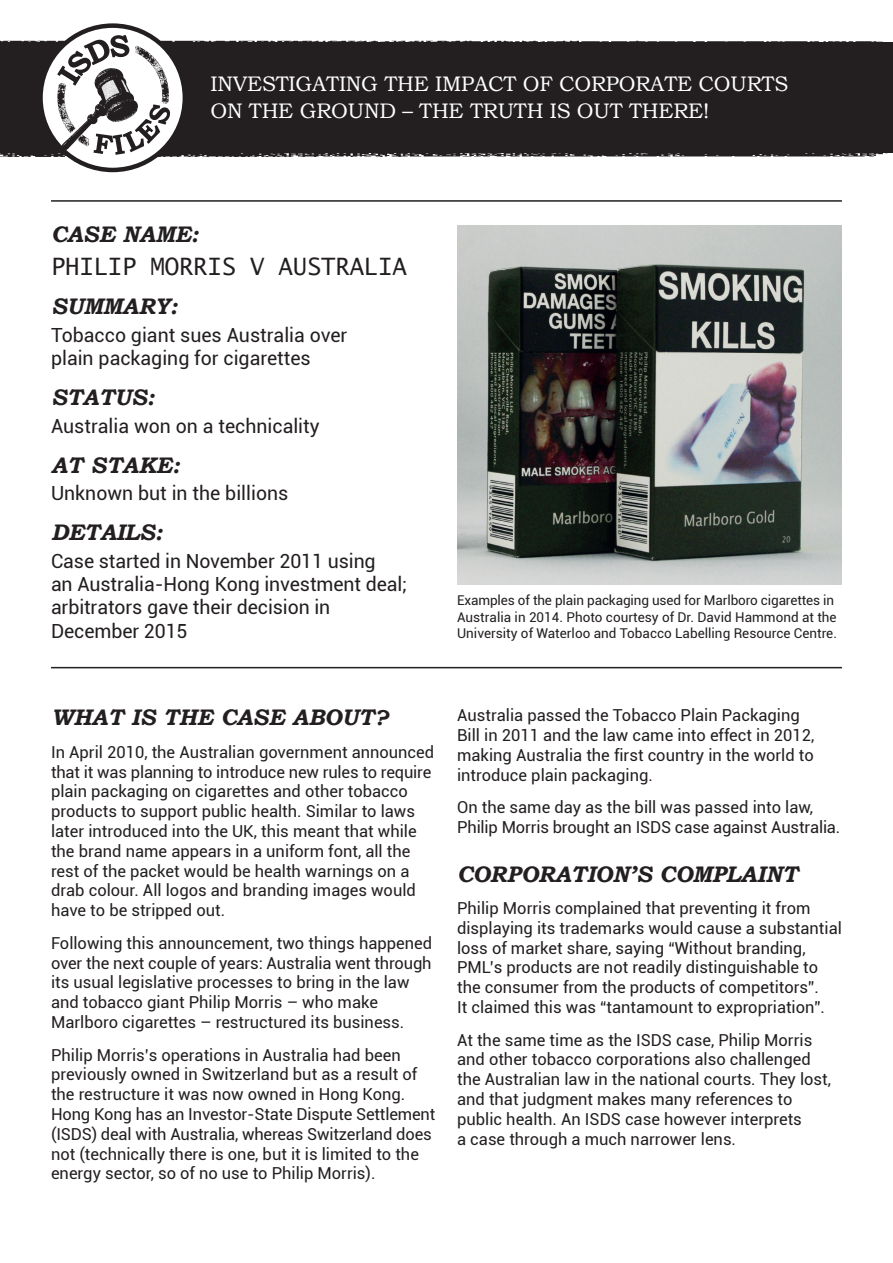
<style>
.page{position:relative;width:893px;height:1263px;background:#fff}
.page>*{position:absolute;margin:0;border:0;box-sizing:border-box;transform-origin:0 0}
.t1{font:24px "Lucida Sans Typewriter";letter-spacing:-.01em;color:#231f20}
.Paragraph_Style_3{font:italic 700 22.5px "Bookman Old Style";color:#231f20}
.t2{font:21px/27px "Bookman Old Style";letter-spacing:-.01em;color:#fff}
.body_text{font:19.5px/23.4px "Roboto";letter-spacing:-.005em;color:#231f20}
.body_text-2{font:16.5px/19.8px "Roboto";color:#231f20}
.body_text-3{font:13.5px/16.2px "Roboto";color:#231f20}
</style>
<div class="page">
<hr style="left:51px;top:200px;width:791px;height:2px;background:#231f20">
<hr style="left:51px;top:667px;width:791px;height:1px;background:#231f20">
<img style="left:457px;top:225px;width:385px;height:360px">
<svg style="left:41px;top:26px;width:144px;height:144px"></svg>
<svg style="left:0;top:35px;width:893px;height:122px;background:#433f40"></svg>
<p class="t2" style="left:210px;top:70px;width:579px">INVESTIGATING THE IMPACT OF CORPORATE COURTS<br>ON THE GROUND – THE TRUTH IS OUT THERE!</p>
<p class="Paragraph_Style_3" style="left:51px;top:217px;width:149px">CASE NAME:</p>
<p class="t1" style="left:51px;top:252px;width:357px">PHILIP MORRIS V AUSTRALIA</p>
<p class="Paragraph_Style_3" style="left:51px;top:290px;width:128px">SUMMARY:</p>
<p class="body_text" style="left:51px;top:323px;width:298px">Tobacco giant sues Australia over plain packaging for cigarettes</p>
<p class="Paragraph_Style_3" style="left:51px;top:381px;width:105px">STATUS:</p>
<p class="body_text" style="left:51px;top:413px;width:270px">Australia won on a technicality</p>
<p class="Paragraph_Style_3" style="left:51px;top:448px;width:130px">AT STAKE:</p>
<p class="body_text" style="left:51px;top:481px;width:239px">Unknown but in the billions</p>
<p class="Paragraph_Style_3" style="left:51px;top:516px;width:113px">DETAILS:</p>
<p class="body_text" style="left:51px;top:548px;width:358px">Case started in November 2011 using<br>an Australia-Hong Kong investment deal; arbitrators gave their decision in<br>December 2015</p>
<p class="body_text-3" style="left:457px;top:592px;width:381px">Examples of the plain packaging used for Marlboro cigarettes in<br>Australia in 2014. Photo courtesy of Dr. David Hammond at the<br>University of Waterloo and Tobacco Labelling Resource Centre.</p>
<p class="Paragraph_Style_3" style="left:51px;top:701px;width:339px">WHAT IS THE CASE ABOUT?</p>
<p class="body_text-2" style="left:51px;top:741px;width:385px">In April 2010, the Australian government announced that it was planning to introduce new rules to require plain packaging on cigarettes and other tobacco products to support public health. Similar to laws later introduced into the UK, this meant that while the brand name appears in a uniform font, all the rest of the packet would be health warnings on a drab colour. All logos and branding images would have to be stripped out.</p>
<p class="body_text-2" style="left:51px;top:932px;width:383px">Following this announcement, two things happened over the next couple of years: Australia went through its usual legislative processes to bring in the law and tobacco giant Philip Morris – who make Marlboro cigarettes – restructured its business.</p>
<p class="body_text-2" style="left:51px;top:1044px;width:386px">Philip Morris’s operations in Australia had been previously owned in Switzerland but as a result of the restructure it was now owned in Hong Kong.<br>Hong Kong has an Investor-State Dispute Settlement (ISDS) deal with Australia, whereas Switzerland does not (technically there is one, but it is limited to the energy sector, so of no use to Philip Morris).</p>
<p class="body_text-2" style="left:457px;top:705px;width:359px">Australia passed the Tobacco Plain Packaging Bill in 2011 and the law came into effect in 2012, making Australia the first country in the world to introduce plain packaging.</p>
<p class="body_text-2" style="left:457px;top:797px;width:385px">On the same day as the bill was passed into law,<br>Philip Morris brought an ISDS case against Australia.</p>
<p class="Paragraph_Style_3" style="left:457px;top:857px;width:342px">CORPORATION’S COMPLAINT</p>
<p class="body_text-2" style="left:457px;top:898px;width:386px">Philip Morris complained that preventing it from displaying its trademarks would cause a substantial loss of market share, saying “Without branding, PML’s products are not readily distinguishable to the consumer from the products of competitors”.<br>It claimed this was “tantamount to expropriation”.</p>
<p class="body_text-2" style="left:457px;top:1029px;width:375px">At the same time as the ISDS case, Philip Morris and other tobacco corporations also challenged the Australian law in the national courts. They lost, and that judgment makes many references to public health. An ISDS case however interprets<br>a case through a much narrower lens.</p>
</div>
